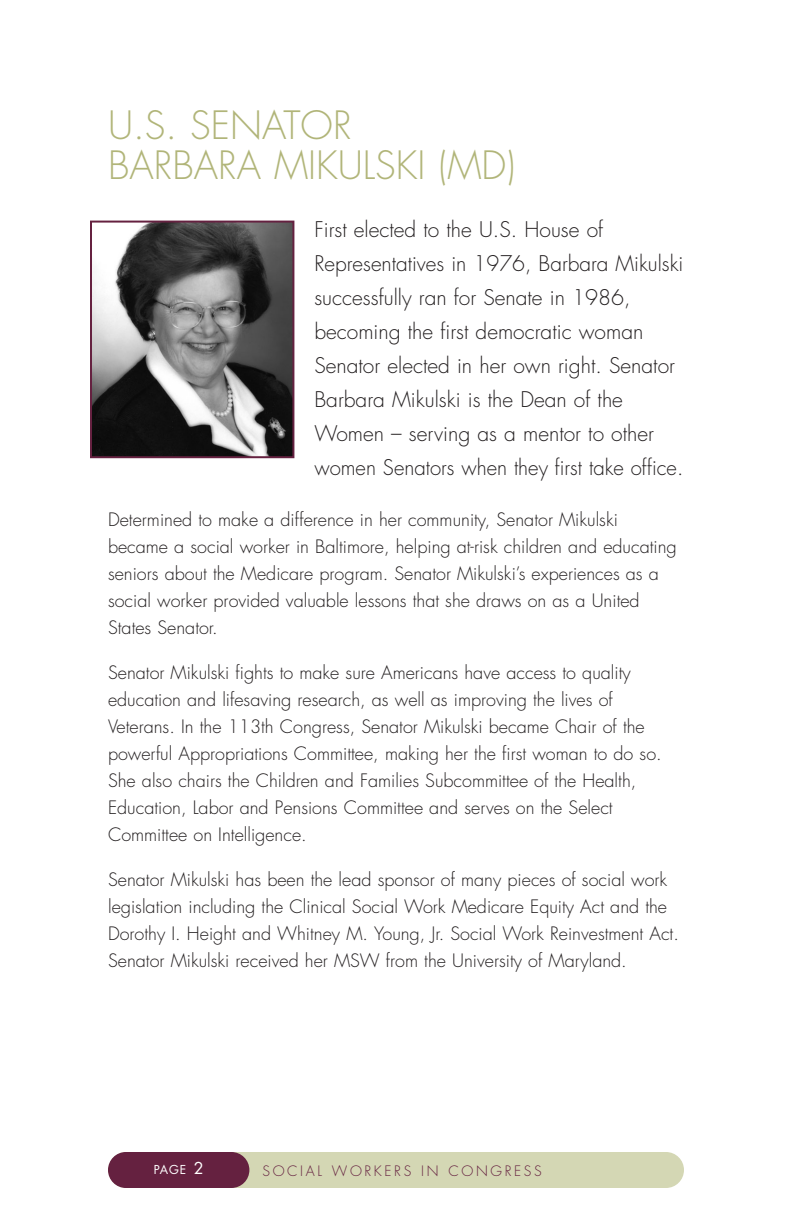
<style>
.page{position:relative;width:792px;height:1224px;background:#fff}
.page>*{position:absolute;margin:0;border:0;box-sizing:border-box;transform-origin:0 0}
.t1{font:300 38px/40px "Futura";color:#b1b579}
.t2{font:300 21px/34px "Futura";color:#231f20}
.t3{font:300 18px/27px "Futura";color:#231f20}
.t4{font:300 14px "Futura";letter-spacing:.185em;color:#652140}
.t5{font:12px "Futura";color:#fff}
.s1{font-size:16px}
</style>
<div class="page">
<div style="left:108px;top:1152px;width:576px;height:36px;background:#d4d7b4;border-radius:18px"></div>
<div style="left:108px;top:1152px;width:141px;height:36px;background:#652140;border-radius:18px"></div>
<img style="left:93px;top:224px;width:198px;height:231px">
<div style="left:90px;top:221px;width:204px;height:237px;border:2px solid #652140"></div>
<h1 class="t1" style="left:108px;top:109px;width:409px">U.S. SENATOR<br>BARBARA MIKULSKI (MD)</h1>
<p class="t2" style="left:314px;top:214px;width:371px">First elected to the U.S. House of Representatives in 1976, Barbara Mikulski successfully ran for Senate in 1986, becoming the first democratic woman Senator elected in her own right. Senator Barbara Mikulski is the Dean of the Women – serving as a mentor to other women Senators when they first take office.</p>
<p class="t3" style="left:108px;top:508px;width:570px">Determined to make a difference in her community, Senator Mikulski became a social worker in Baltimore, helping at-risk children and educating seniors about the Medicare program. Senator Mikulski’s experiences as a social worker provided valuable lessons that she draws on as a United States Senator.</p>
<p class="t3" style="left:108px;top:661px;width:555px">Senator Mikulski fights to make sure Americans have access to quality education and lifesaving research, as well as improving the lives of Veterans. In the 113th Congress, Senator Mikulski became Chair of the powerful Appropriations Committee, making her the first woman to do so.<br>She also chairs the Children and Families Subcommittee of the Health, Education, Labor and Pensions Committee and serves on the Select Committee on Intelligence.</p>
<p class="t3" style="left:108px;top:868px;width:572px">Senator Mikulski has been the lead sponsor of many pieces of social work legislation including the Clinical Social Work Medicare Equity Act and the Dorothy I. Height and Whitney M. Young, Jr. Social Work Reinvestment Act.<br>Senator Mikulski received her MSW from the University of Maryland.</p>
<p class="t5" style="left:154px;top:1164px;width:51px">PAGE <span class="s1">2</span></p>
<p class="t4" style="left:263px;top:1164px;width:281px">SOCIAL WORKERS IN CONGRESS</p>
</div>
